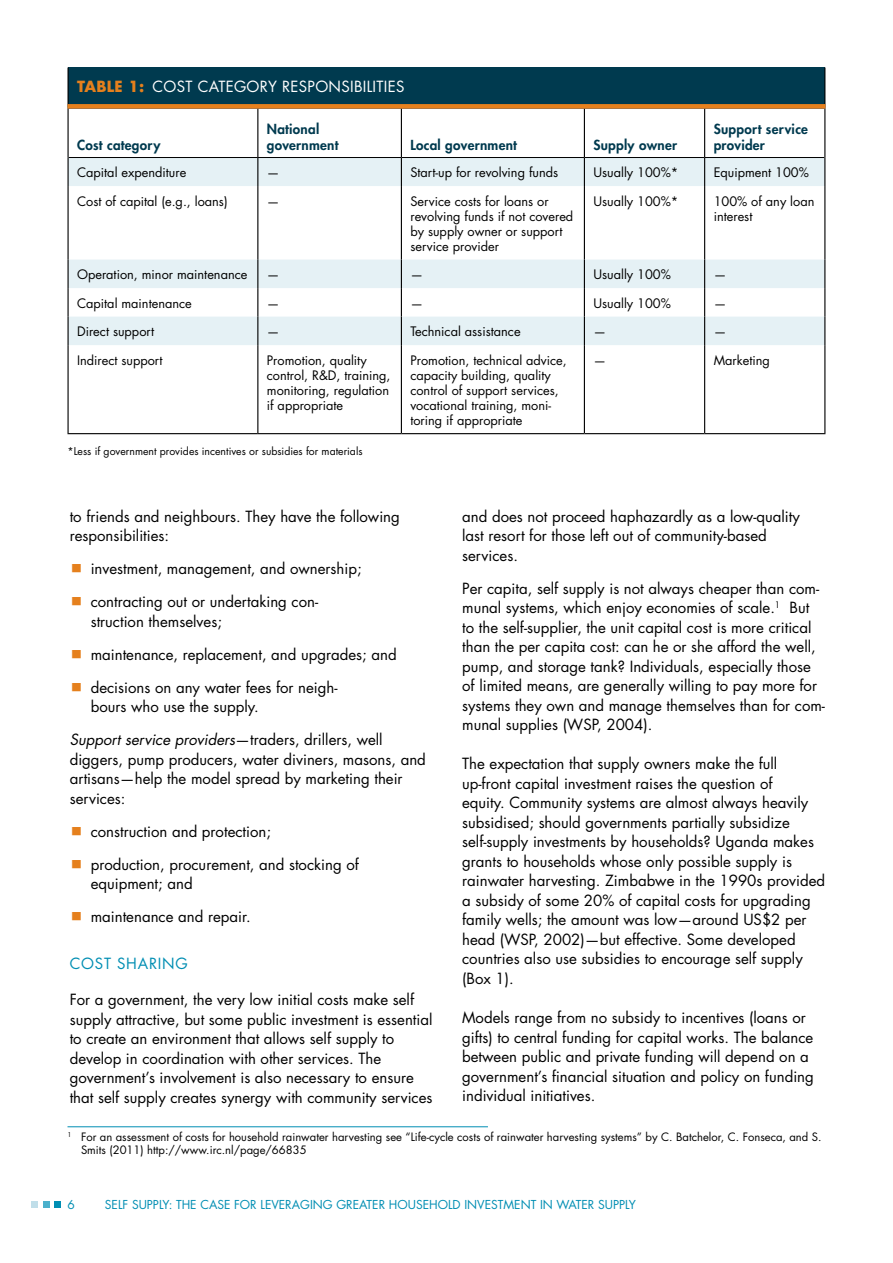
<style>
.page{position:relative;width:893px;height:1263px;background:#fff}
.page>*{position:absolute;margin:0;border:0;box-sizing:border-box;transform-origin:0 0}
.t1{font:900 40.5px "Arial";color:#e5801d}
.t2{font:15px/19.5px "Futura Std";color:#000}
.t3{font:15px "Futura Std";color:#fff}
.t4{font:15px "Futura Std";color:#008eb3}
.t5{font:700 15px "Futura Std";letter-spacing:.02em;color:#e5801d}
.t6{font:800 13.5px/16.5px "Futura Std";letter-spacing:.02em;color:#003a4f}
.t7{font:12.75px/15px "Futura Std";color:#000}
.t8{font:12px "Futura Std";color:#008eb3}
.t9{font:11.25px/13.5px "Futura Std";color:#000}
.t10{font:10.5px "Futura Std";color:#000}
.s1{font-weight:400;color:#fff}
.s2{font-style:italic}
</style>
<div class="page">
<div style="left:54px;top:1201px;width:7px;height:6px;background:#008eb3"></div>
<div style="left:43px;top:1201px;width:7px;height:6px;background:#4bb0cb"></div>
<svg style="left:32px;top:1201px;width:6px;height:6px"></svg>
<div style="left:68px;top:68px;width:757px;height:40px;background:#003a4f"></div>
<svg style="left:69px;top:158px;width:755px;height:187px"></svg>
<hr style="left:257px;top:109px;width:1px;height:48px;background:#000">
<hr style="left:401px;top:109px;width:1px;height:48px;background:#000">
<hr style="left:584px;top:109px;width:1px;height:48px;background:#000">
<hr style="left:704px;top:109px;width:1px;height:48px;background:#000">
<svg style="left:401px;top:158px;width:1px;height:28px"></svg>
<svg style="left:584px;top:158px;width:1px;height:28px"></svg>
<svg style="left:704px;top:158px;width:1px;height:28px"></svg>
<hr style="left:704px;top:186px;width:1px;height:74px;background:#000">
<svg style="left:584px;top:260px;width:1px;height:85px"></svg>
<svg style="left:704px;top:260px;width:1px;height:85px"></svg>
<hr style="left:704px;top:345px;width:1px;height:88px;background:#000">
<hr style="left:68px;top:68px;width:1px;height:39px;background:#000">
<hr style="left:824px;top:68px;width:1px;height:39px;background:#000">
<svg style="left:401px;top:260px;width:1px;height:85px"></svg>
<hr style="left:257px;top:345px;width:1px;height:88px;background:#000">
<hr style="left:401px;top:345px;width:1px;height:88px;background:#000">
<hr style="left:584px;top:345px;width:1px;height:88px;background:#000">
<svg style="left:257px;top:158px;width:1px;height:28px"></svg>
<svg style="left:257px;top:260px;width:1px;height:85px"></svg>
<hr style="left:257px;top:186px;width:1px;height:74px;background:#000">
<hr style="left:401px;top:186px;width:1px;height:74px;background:#000">
<hr style="left:584px;top:186px;width:1px;height:74px;background:#000">
<svg style="left:68px;top:158px;width:1px;height:28px"></svg>
<svg style="left:824px;top:158px;width:1px;height:28px"></svg>
<hr style="left:68px;top:109px;width:1px;height:49px;background:#000">
<hr style="left:824px;top:109px;width:1px;height:49px;background:#000">
<hr style="left:69px;top:157px;width:189px;height:1px;background:#000">
<hr style="left:258px;top:157px;width:143px;height:1px;background:#000">
<hr style="left:401px;top:157px;width:183px;height:1px;background:#000">
<hr style="left:584px;top:157px;width:121px;height:1px;background:#000">
<hr style="left:705px;top:157px;width:119px;height:1px;background:#000">
<hr style="left:68px;top:186px;width:1px;height:74px;background:#000">
<hr style="left:824px;top:186px;width:1px;height:74px;background:#000">
<svg style="left:68px;top:260px;width:1px;height:85px"></svg>
<svg style="left:824px;top:260px;width:1px;height:85px"></svg>
<hr style="left:68px;top:345px;width:1px;height:88px;background:#000">
<hr style="left:824px;top:345px;width:1px;height:88px;background:#000">
<hr style="left:68px;top:433px;width:190px;height:1px;background:#000">
<hr style="left:258px;top:433px;width:143px;height:1px;background:#000">
<hr style="left:401px;top:433px;width:183px;height:1px;background:#000">
<hr style="left:584px;top:433px;width:121px;height:1px;background:#000">
<hr style="left:705px;top:433px;width:120px;height:1px;background:#000">
<hr style="left:68px;top:1126px;width:420px;height:1px;background:#008eb3">
<div style="left:68px;top:104px;width:757px;height:5px;background:#e5801d"></div>
<p class="t5" style="left:77px;top:76px;width:97px">Table 1: <span class="s1">Cost</span></p>
<p class="t3" style="left:198px;top:77px;width:11px">category</p>
<p class="t3" style="left:282px;top:77px;width:9px">responsibilities</p>
<p class="t6" style="left:77px;top:137px;width:85px">Cost category</p>
<p class="t6" style="left:267px;top:120px;width:73px">National government</p>
<p class="t6" style="left:410px;top:137px;width:108px">Local government</p>
<p class="t6" style="left:593px;top:137px;width:85px">Supply owner</p>
<p class="t6" style="left:714px;top:120px;width:96px">Support service provider</p>
<p class="t7" style="left:77px;top:165px;width:111px">Capital expenditure</p>
<p class="t7" style="left:267px;top:165px;width:14px">—</p>
<p class="t7" style="left:410px;top:165px;width:149px">Start-up for revolving funds</p>
<p class="t7" style="left:593px;top:165px;width:87px">Usually 100%*</p>
<p class="t7" style="left:714px;top:165px;width:97px">Equipment 100%</p>
<p class="t7" style="left:77px;top:193px;width:152px">Cost of capital (e.g., loans)</p>
<p class="t7" style="left:267px;top:193px;width:14px">—</p>
<p class="t7" style="left:410px;top:193px;width:164px">Service costs for loans or revolving funds if not covered by supply owner or support service provider</p>
<p class="t7" style="left:593px;top:193px;width:87px">Usually 100%*</p>
<p class="t7" style="left:714px;top:193px;width:102px">100% of any loan interest</p>
<p class="t7" style="left:77px;top:267px;width:172px">Operation, minor maintenance</p>
<p class="t7" style="left:267px;top:267px;width:14px">—</p>
<p class="t7" style="left:410px;top:267px;width:14px">—</p>
<p class="t7" style="left:593px;top:267px;width:79px">Usually 100%</p>
<p class="t7" style="left:714px;top:267px;width:14px">—</p>
<p class="t7" style="left:77px;top:296px;width:116px">Capital maintenance</p>
<p class="t7" style="left:267px;top:296px;width:14px">—</p>
<p class="t7" style="left:410px;top:296px;width:14px">—</p>
<p class="t7" style="left:593px;top:296px;width:79px">Usually 100%</p>
<p class="t7" style="left:714px;top:296px;width:14px">—</p>
<p class="t7" style="left:77px;top:324px;width:79px">Direct support</p>
<p class="t7" style="left:267px;top:324px;width:14px">—</p>
<p class="t7" style="left:410px;top:324px;width:112px">Technical assistance</p>
<p class="t7" style="left:593px;top:324px;width:14px">—</p>
<p class="t7" style="left:714px;top:324px;width:14px">—</p>
<p class="t7" style="left:77px;top:353px;width:87px">Indirect support</p>
<p class="t7" style="left:267px;top:353px;width:125px">Promotion, quality control, R&amp;D, training, monitoring, regulation if appropriate</p>
<p class="t7" style="left:410px;top:353px;width:158px">Promotion, technical advice, capacity building, quality control of support services, vocational training, moni&shy;toring if appropriate</p>
<p class="t7" style="left:593px;top:353px;width:14px">—</p>
<p class="t7" style="left:714px;top:353px;width:58px">Marketing</p>
<p class="t10" style="left:68px;top:445px;width:297px">*Less if government provides incentives or subsidies for materials</p>
<p class="t2" style="left:70px;top:506px;width:332px">to friends and neighbours. They have the following responsibilities:</p>
<h1 class="t1" style="left:70px;top:539px;width:15px">∙</h1>
<p class="t2" style="left:91px;top:559px;width:273px">investment, management, and ownership;</p>
<h1 class="t1" style="left:70px;top:572px;width:15px">∙</h1>
<p class="t2" style="left:91px;top:592px;width:229px">contracting out or undertaking con&shy;struction themselves;</p>
<h1 class="t1" style="left:70px;top:625px;width:15px">∙</h1>
<p class="t2" style="left:91px;top:644px;width:308px">maintenance, replacement, and upgrades; and</p>
<h1 class="t1" style="left:70px;top:658px;width:15px">∙</h1>
<p class="t2" style="left:91px;top:677px;width:248px">decisions on any water fees for neigh&shy;bours who use the supply.</p>
<p class="t2" style="left:70px;top:730px;width:358px"><span class="s2">Support service providers</span>—traders, drillers, well diggers, pump producers, water diviners, masons, and artisans—help the model spread by marketing their services:</p>
<h1 class="t1" style="left:70px;top:802px;width:15px">∙</h1>
<p class="t2" style="left:91px;top:821px;width:182px">construction and protection;</p>
<h1 class="t1" style="left:70px;top:835px;width:15px">∙</h1>
<p class="t2" style="left:91px;top:854px;width:270px">production, procurement, and stocking of equipment; and</p>
<h1 class="t1" style="left:70px;top:887px;width:15px">∙</h1>
<p class="t2" style="left:91px;top:907px;width:162px">maintenance and repair.</p>
<p class="t4" style="left:70px;top:954px;width:23px">Cost</p>
<p class="t4" style="left:117px;top:954px;width:11px">sharing</p>
<p class="t2" style="left:70px;top:990px;width:364px">For a government, the very low initial costs make self supply attractive, but some public investment is essential to create an environment that allows self supply to develop in coordination with other services. The government’s involvement is also necessary to ensure that self supply creates synergy with community services</p>
<p class="t2" style="left:462px;top:506px;width:339px">and does not proceed haphazardly as a low-quality last resort for those left out of community-based services.</p>
<p class="t2" style="left:462px;top:578px;width:364px">Per capita, self supply is not always cheaper than com&shy;munal systems, which enjoy economies of scale.<sup>1</sup> But to the self-supplier, the unit capital cost is more critical than the per capita cost: can he or she afford the well, pump, and storage tank? Individuals, especially those of limited means, are generally willing to pay more for systems they own and manage themselves than for com&shy;munal supplies (WSP, 2004).</p>
<p class="t2" style="left:462px;top:754px;width:364px">The expectation that supply owners make the full up-front capital investment raises the question of<br>equity. Community systems are almost always heavily subsidised; should governments partially subsidize self-supply investments by households? Uganda makes grants to households whose only possible supply is rainwater harvesting. Zimbabwe in the 1990s provided a subsidy of some 20% of capital costs for upgrading family wells; the amount was low—around US$2 per head (WSP, 2002)—but effective. Some developed countries also use subsidies to encourage self supply (Box 1).</p>
<p class="t2" style="left:462px;top:1008px;width:353px">Models range from no subsidy to incentives (loans or gifts) to central funding for capital works. The balance between public and private funding will depend on a government’s financial situation and policy on funding individual initiatives.</p>
<p class="t9" style="left:81px;top:1130px;width:742px;text-indent:-14px"><sup>1</sup> For an assessment of costs for household rainwater harvesting see “Life-cycle costs of rainwater harvesting systems” by C. Batchelor, C. Fonseca, and S.<br>Smits (2011) http://www.irc.nl/page/66835</p>
<p class="t8" style="left:68px;top:1197px;width:9px">6</p>
<p class="t8" style="left:105px;top:1197px;width:532px">SELF SUPPLY: THE CASE FOR LEVERAGING GREATER HOUSEHOLD INVESTMENT IN WATER SUPPLY</p>
</div>
